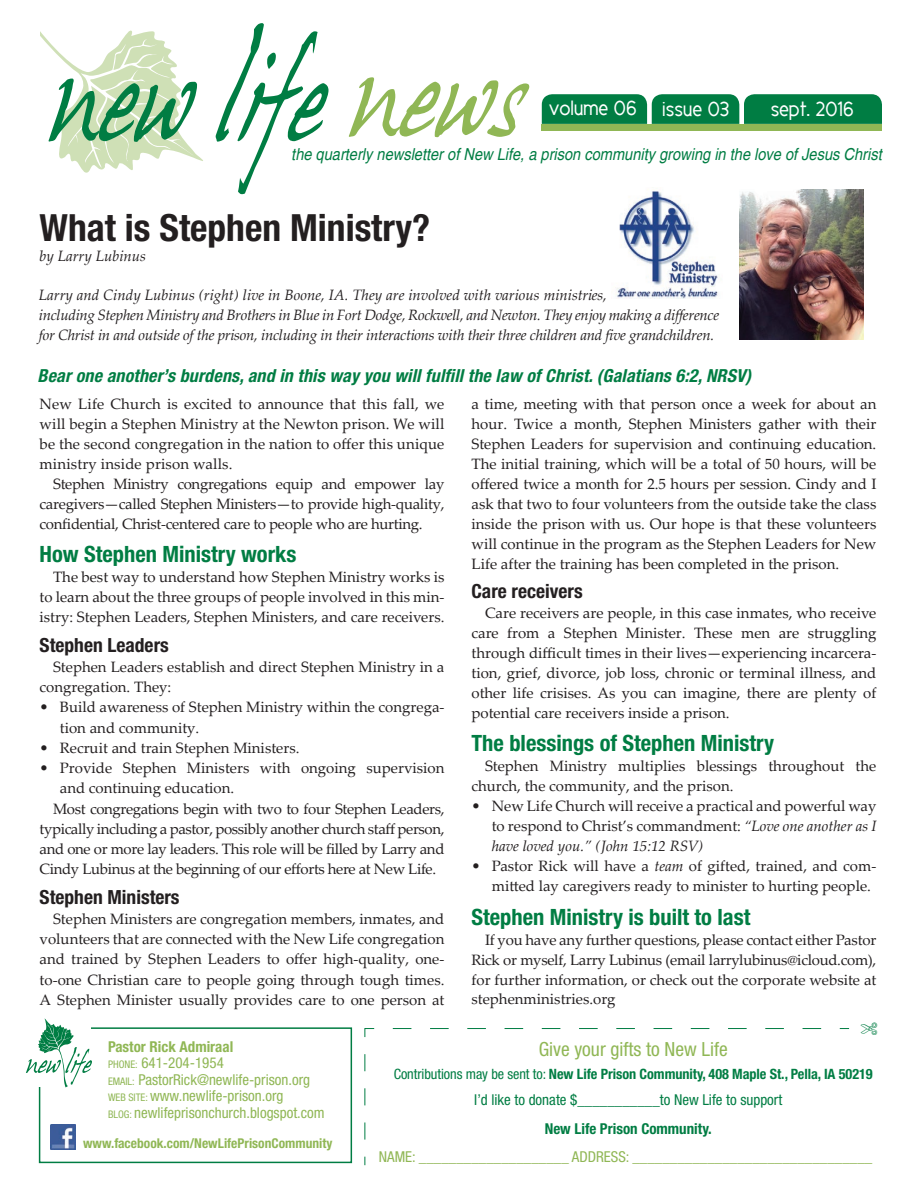
<style>
.page{position:relative;width:918px;height:1188px;background:#fff}
.page>*{position:absolute;margin:0;border:0;box-sizing:border-box;transform-origin:0 0}
.large_headline{font:700 condensed 37.5px "Helvetica Neue LT Std";color:#231f20}
.subhead{font:700 condensed 22.5px "Helvetica Neue LT Std";color:#007d43}
.t1{font:21px "Cicle Gordita";color:#fff}
.pull_quote{font:700 condensed 19.5px "Helvetica Neue LT Std";color:#231f20}
.pull_quote-2{font:condensed 19.5px "Helvetica Neue LT Std";color:#90b755}
.t2{font:italic 700 condensed 18px "Helvetica Neue LT Std";letter-spacing:.01em;color:#007d43}
.t3{font:italic condensed 16.5px "Helvetica";color:#007d43;scale:1.08 1}
.main_body{font:15px/20px "Palatino Linotype";color:#231f20;text-align:justify}
.main_body-2{font:italic 15px/20px "Palatino Linotype";letter-spacing:-.02em;color:#231f20}
.t4{font:condensed 15px "Helvetica Neue LT Std";color:#90b755}
.t5{font:condensed 15px "Helvetica Neue LT Std";color:#007d43}
.t6{font:700 condensed 15px "Helvetica Neue LT Std";color:#007d43}
.t7{font:700 condensed 15px "Helvetica Neue LT Std";color:#90b755}
.main_body-3{font:italic 15px "Palatino Linotype";color:#231f20}
.t8{font:700 condensed 14.25px "Helvetica Neue LT Std";letter-spacing:-.005em;color:#007d43}
.t9{font:700 condensed 13.5px "Helvetica Neue LT Std";color:#90b755}
.s1{font-style:italic}
.s2{font-size:10.5px}
.s3{font-weight:400}
</style>
<div class="page">
<div style="left:39px;top:1027px;width:313px;height:136px;border:2px solid #007d43"></div>
<svg style="left:542px;top:94px;width:340px;height:30px;background:#0c834c"></svg>
<svg style="left:40px;top:23px;width:289px;height:171px"></svg>
<div style="left:542px;top:124px;width:340px;height:6px;background:#90b755"></div>
<svg style="left:349px;top:77px;width:180px;height:60px"></svg>
<svg style="left:364px;top:1028px;width:486px;height:138px"></svg>
<svg style="left:26px;top:1018px;width:66px;height:69px"></svg>
<img style="left:51px;top:1124px;width:25px;height:25px">
<img style="left:739px;top:189px;width:125px;height:150px">
<img style="left:616px;top:191px;width:102px;height:108px">
<p class="t1" style="left:549px;top:97px;width:89px">volume 06</p>
<p class="t1" style="left:662px;top:98px;width:69px">issue 03</p>
<p class="t1" style="left:771px;top:98px;width:84px">sept. 2016</p>
<p class="t3" style="left:291px;top:144px;width:548px">the quarterly newsletter of New Life, a prison community growing in the love of Jesus Christ</p>
<p class="large_headline" style="left:40px;top:205px;width:392px">What is Stephen Ministry?</p>
<p class="main_body-3" style="left:40px;top:245px;width:108px">by Larry Lubinus</p>
<p class="main_body-2" style="left:39px;top:284px;width:682px">Larry and Cindy Lubinus (right) live in Boone, IA. They are involved with various ministries,<br>including Stephen Ministry and Brothers in Blue in Fort Dodge, Rockwell, and Newton. They enjoy making a difference for Christ in and outside of the prison, including in their interactions with their three children and five grandchildren.</p>
<p class="t2" style="left:37px;top:364px;width:715px">Bear one another’s burdens, and in this way you will fulfill the law of Christ. (Galatians 6:2, NRSV)</p>
<p class="main_body" style="left:40px;top:393px;width:406px">New Life Church is excited to announce that this fall, we will begin a Stephen Ministry at the Newton prison. We will be the second congregation in the nation to offer this unique ministry inside prison walls.</p>
<p class="main_body" style="left:40px;top:473px;width:406px;text-indent:14px">Stephen Ministry congregations equip and empower lay caregivers—called Stephen Ministers—to provide high-quality, confidential, Christ-centered care to people who are hurting.</p>
<p class="subhead" style="left:40px;top:541px;width:258px">How Stephen Ministry works</p>
<p class="main_body" style="left:40px;top:567px;width:406px;text-indent:14px">The best way to understand how Stephen Ministry works is to learn about the three groups of people involved in this min&shy;istry: Stephen Leaders, Stephen Ministers, and care receivers.</p>
<p class="pull_quote" style="left:40px;top:633px;width:131px">Stephen Leaders</p>
<p class="main_body" style="left:40px;top:656px;width:406px;text-indent:14px">Stephen Leaders establish and direct Stephen Ministry in a congregation. They:</p>
<p class="main_body" style="left:60px;top:696px;width:386px;text-indent:-20px">• Build awareness of Stephen Ministry within the congrega&shy;tion and community.</p>
<p class="main_body" style="left:40px;top:737px;width:261px">• Recruit and train Stephen Ministers.</p>
<p class="main_body" style="left:60px;top:757px;width:386px;text-indent:-20px">• Provide Stephen Ministers with ongoing supervision and continuing education.</p>
<p class="main_body" style="left:40px;top:798px;width:406px;text-indent:14px">Most congregations begin with two to four Stephen Leaders, typically including a pastor, possibly another church staff person, and one or more lay leaders. This role will be filled by Larry and Cindy Lubinus at the beginning of our efforts here at New Life.</p>
<p class="pull_quote" style="left:40px;top:885px;width:142px">Stephen Ministers</p>
<p class="main_body" style="left:40px;top:908px;width:406px;text-indent:14px">Stephen Ministers are congregation members, inmates, and volunteers that are connected with the New Life congregation and trained by Stephen Leaders to offer high-quality, one&shy;to-one Christian care to people going through tough times.<br>A Stephen Minister usually provides care to one person at</p>
<p class="main_body" style="left:472px;top:393px;width:406px">a time, meeting with that person once a week for about an hour. Twice a month, Stephen Ministers gather with their Stephen Leaders for supervision and continuing education.<br>The initial training, which will be a total of 50 hours, will be offered twice a month for 2.5 hours per session. Cindy and I ask that two to four volunteers from the outside take the class inside the prison with us. Our hope is that these volunteers will continue in the program as the Stephen Leaders for New Life after the training has been completed in the prison.</p>
<p class="pull_quote" style="left:472px;top:579px;width:113px">Care receivers</p>
<p class="main_body" style="left:472px;top:602px;width:406px;text-indent:14px">Care receivers are people, in this case inmates, who receive care from a Stephen Minister. These men are struggling through difficult times in their lives—experiencing incarcera&shy;tion, grief, divorce, job loss, chronic or terminal illness, and other life crisises. As you can imagine, there are plenty of potential care receivers inside a prison.</p>
<p class="subhead" style="left:472px;top:730px;width:304px">The blessings of Stephen Ministry</p>
<p class="main_body" style="left:472px;top:756px;width:406px;text-indent:14px">Stephen Ministry multiplies blessings throughout the church, the community, and the prison.</p>
<p class="main_body" style="left:492px;top:795px;width:386px;text-indent:-20px">• New Life Church will receive a practical and powerful way to respond to Christ’s commandment: <span class="s1">“Love one another as I have loved you.” (John 15:12 RSV)</span></p>
<p class="main_body" style="left:492px;top:855px;width:386px;text-indent:-20px">• Pastor Rick will have a <span class="s1">team</span> of gifted, trained, and com&shy;mitted lay caregivers ready to minister to hurting people.</p>
<p class="subhead" style="left:472px;top:903px;width:280px">Stephen Ministry is built to last</p>
<p class="main_body" style="left:472px;top:929px;width:406px;text-indent:14px">If you have any further questions, please contact either Pastor Rick or myself, Larry Lubinus (email larrylubinus@icloud.com), for further information, or check out the corporate website at stephenministries.org</p>
<p class="t7" style="left:108px;top:1037px;width:127px">Pastor Rick Admiraal</p>
<p class="t4" style="left:108px;top:1054px;width:117px"><span class="s2">PHONE:</span> 641-204-1954</p>
<p class="t4" style="left:108px;top:1071px;width:204px"><span class="s2">EMAIL:</span> PastorRick@newlife-prison.org</p>
<p class="t4" style="left:108px;top:1087px;width:177px"><span class="s2">WEB SITE:</span> www.newlife-prison.org</p>
<p class="t4" style="left:108px;top:1104px;width:218px"><span class="s2">BLOG:</span> newlifeprisonchurch.blogspot.com</p>
<p class="t9" style="left:83px;top:1135px;width:251px">www.facebook.com/NewLifePrisonCommunity</p>
<p class="pull_quote-2" style="left:539px;top:1038px;width:191px">Give your gifts to New Life</p>
<p class="t8" style="left:394px;top:1065px;width:480px"><span class="s3">Contributions may be sent to:</span> New Life Prison Community, 408 Maple St., Pella, IA 50219</p>
<p class="t5" style="left:474px;top:1091px;width:309px">I’d like to donate $___________to New Life to support</p>
<p class="t6" style="left:545px;top:1119px;width:169px">New Life Prison Community.</p>
<p class="t4" style="left:379px;top:1148px;width:495px">NAME: ____________________ ADDRESS: ________________________________</p>
</div>
